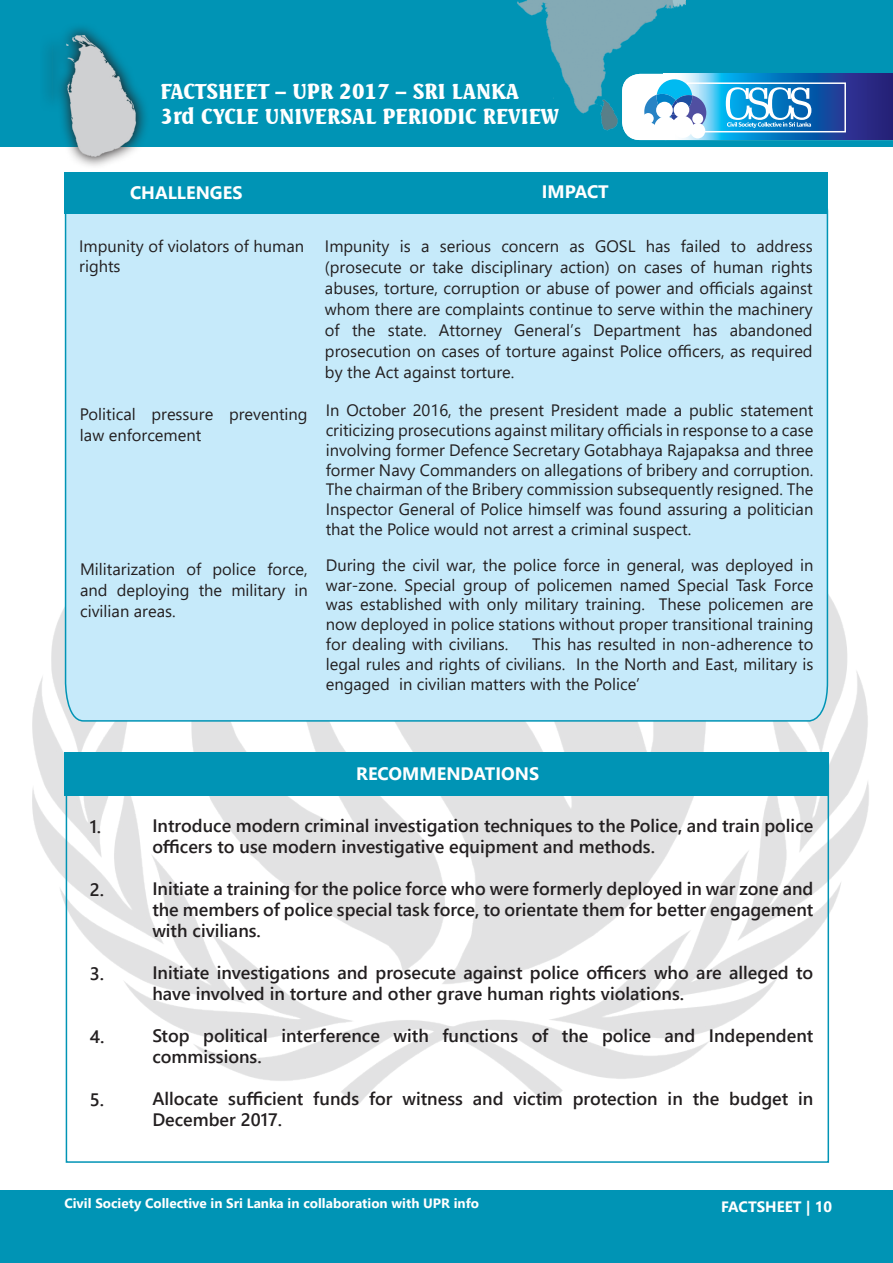
<style>
.page{position:relative;width:893px;height:1263px;background:#fff}
.page>*{position:absolute;margin:0;border:0;box-sizing:border-box;transform-origin:0 0}
.t1{font:800 21px/25.2px "Seagull BT";color:#fff}
.t2{font:600 18px/21px "Segoe UI";color:#231f20}
.t3{font:700 18px "Segoe UI";color:#fff}
.t4{font:16.5px/19.8px "Segoe UI";color:#231f20;text-align:justify}
.t5{font:700 15px "Segoe UI";color:#fff}
.t6{font:700 13.5px "Segoe UI";color:#fff}
</style>
<div class="page">
<img style="left:32px;top:596px;width:837px;height:538px">
<div style="left:0;top:0;width:893px;height:147px;background:#0094b5"></div>
<svg style="left:47px;top:45px;width:54px;height:121px"></svg>
<img style="left:53px;top:27px;width:93px;height:138px">
<div style="left:0;top:1191px;width:893px;height:72px;background:#0094b5"></div>
<div style="left:65px;top:753px;width:764px;height:43px;background:#0094b5"></div>
<div style="left:64px;top:172px;width:765px;height:550px;background:#c6eafa"></div>
<div style="left:64px;top:173px;width:764px;height:41px;background:#0094b5"></div>
<img style="left:434px;top:0;width:252px;height:173px">
<svg style="left:622px;top:74px;width:271px;height:66px;background:#6198cc"></svg>
<p class="t1" style="left:161px;top:78px;width:400px">FACTSHEET – UPR 2017 – SRI LANKA<br>3rd CYCLE UNIVERSAL PERIODIC REVIEW</p>
<p class="t3" style="left:130px;top:178px;width:114px">CHALLENGES</p>
<p class="t3" style="left:542px;top:177px;width:69px">IMPACT</p>
<p class="t4" style="left:79px;top:236px;width:226px">Impunity of violators of human rights</p>
<p class="t4" style="left:325px;top:236px;width:489px;line-height:21px">Impunity is a serious concern as GOSL has failed to address (prosecute or take disciplinary action) on cases of human rights abuses, torture, corruption or abuse of power and officials against whom there are complaints continue to serve within the machinery of the state. Attorney General’s Department has abandoned prosecution on cases of torture against Police officers, as required by the Act against torture.</p>
<p class="t4" style="left:80px;top:404px;width:229px;line-height:21px">Political pressure preventing law enforcement</p>
<p class="t4" style="left:326px;top:400px;width:489px">In October 2016, the present President made a public statement criticizing prosecutions against military officials in response to a case involving former Defence Secretary Gotabhaya Rajapaksa and three former Navy Commanders on allegations of bribery and corruption.<br>The chairman of the Bribery commission subsequently resigned. The Inspector General of Police himself was found assuring a politician that the Police would not arrest a criminal suspect.</p>
<p class="t4" style="left:80px;top:558px;width:229px;line-height:21px">Militarization of police force, and deploying the military in civilian areas.</p>
<p class="t4" style="left:326px;top:555px;width:489px">During the civil war, the police force in general, was deployed in war-zone. Special group of policemen named Special Task Force was established with only military training. These policemen are now deployed in police stations without proper transitional training for dealing with civilians.</p>
<p class="t4" style="left:326px;top:634px;width:489px;text-indent:206px">This has resulted in non-adherence to legal rules and rights of civilians. In the North and East, military is engaged in civilian matters with the Police’</p>
<p class="t2" style="left:90px;top:816px;width:13px">1.</p>
<p class="t2" style="left:90px;top:879px;width:16px">2.</p>
<p class="t2" style="left:90px;top:963px;width:16px">3.</p>
<p class="t2" style="left:90px;top:1026px;width:16px">4.</p>
<p class="t2" style="left:90px;top:1089px;width:16px">5.</p>
<p class="t3" style="left:356px;top:759px;width:184px">RECOMMENDATIONS</p>
<p class="t2" style="left:152px;top:815px;width:662px">Introduce modern criminal investigation techniques to the Police, and train police officers to use modern investigative equipment and methods.</p>
<p class="t2" style="left:152px;top:878px;width:662px;text-align:justify">Initiate a training for the police force who were formerly deployed in war zone and the members of police special task force, to orientate them for better engagement with civilians.</p>
<p class="t2" style="left:152px;top:962px;width:662px">Initiate investigations and prosecute against police officers who are alleged to have involved in torture and other grave human rights violations.</p>
<p class="t2" style="left:152px;top:1025px;width:662px">Stop political interference with functions of the police and Independent commissions.</p>
<p class="t2" style="left:152px;top:1088px;width:662px">Allocate sufficient funds for witness and victim protection in the budget in<br>December 2017.</p>
<p class="t6" style="left:64px;top:1192px;width:416px">Civil Society Collective in Sri Lanka in collaboration with UPR info</p>
<p class="t5" style="left:721px;top:1194px;width:112px">FACTSHEET | 10</p>
</div>
